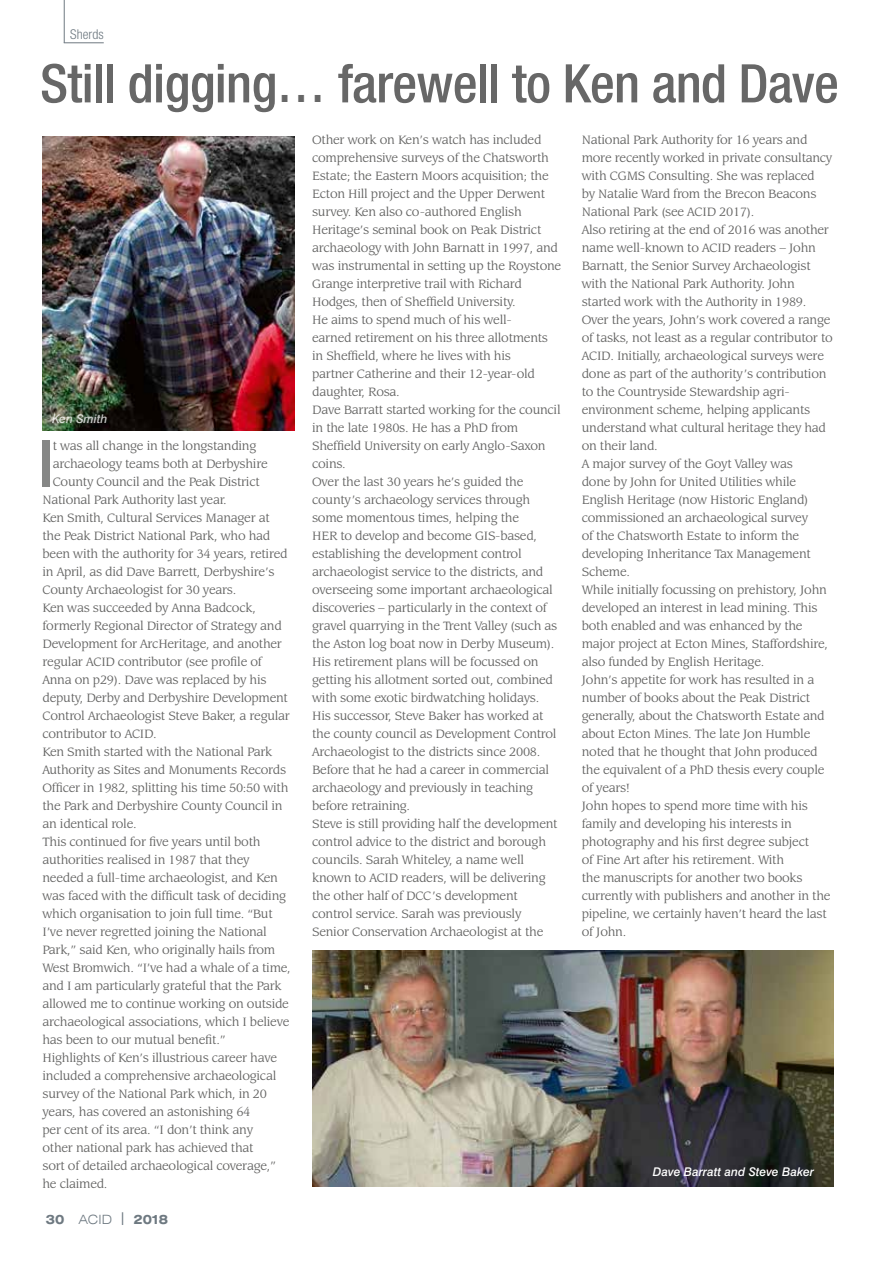
<style>
.page{position:relative;width:893px;height:1263px;background:#fff}
.page>*{position:absolute;margin:0;border:0;box-sizing:border-box;transform-origin:0 0}
.t1{font:500 condensed 64.5px "Helvetica Neue";color:#868786}
.t2{font:500 condensed 53.25px "Helvetica Neue";letter-spacing:-.01em;color:#676767}
.t3{font:300 condensed 13.5px "Helvetica Neue";letter-spacing:.005em;color:#6e7981}
.t4{font:13.35px/18px "Leawood IT Cby BT";letter-spacing:-.02em;color:#626261}
.t5{font:700 expanded 12.75px "Swiss 721 BT";letter-spacing:-.045em;color:#6e7981}
.t6{font:italic 500 12px "Swiss 721 BT";color:#fff}
.s1{font-weight:300}
.s2{font-family:"Lubalin Graph IT Cby BT";font-weight:500;font-stretch:normal}
</style>
<div class="page">
<img style="left:43px;top:136px;width:251px;height:294px">
<hr style="left:64px;top:42px;width:40px;height:1px;background:#6e7981">
<hr style="left:64px;top:0;width:1px;height:43px;background:#6e7981">
<img style="left:312px;top:950px;width:521px;height:236px">
<p class="t3" style="left:70px;top:26px;width:35px">Sherds</p>
<h2 class="t2" style="left:40px;top:52px;width:800px">Still digging… farewell to Ken and Dave</h2>
<p class="t6" style="left:52px;top:412px;width:57px">Ken Smith</p>
<h1 class="t1" style="left:39px;top:425px;width:16px">I</h1>
<p class="t4" style="left:53px;top:437px;width:205px">t was all change in the longstanding</p>
<p class="t4" style="left:53px;top:455px;width:217px">archaeology teams both at Derbyshire</p>
<p class="t4" style="left:53px;top:473px;width:209px">County Council and the Peak District</p>
<p class="t4" style="left:43px;top:491px;width:186px">National Park Authority last year.</p>
<p class="t4" style="left:43px;top:509px;width:229px">Ken Smith, Cultural Services Manager at</p>
<p class="t4" style="left:43px;top:527px;width:229px">the Peak District National Park, who had</p>
<p class="t4" style="left:43px;top:545px;width:247px">been with the authority for 34 years, retired</p>
<p class="t4" style="left:43px;top:563px;width:233px">in April, as did Dave Barrett, Derbyshire’s</p>
<p class="t4" style="left:43px;top:581px;width:195px">County Archaeologist for 30 years.</p>
<p class="t4" style="left:43px;top:599px;width:215px">Ken was succeeded by Anna Badcock,</p>
<p class="t4" style="left:43px;top:617px;width:241px">formerly Regional Director of Strategy and</p>
<p class="t4" style="left:43px;top:635px;width:241px">Development for ArcHeritage, and another</p>
<p class="t4" style="left:43px;top:653px;width:221px">regular ACID contributor (see profile of</p>
<p class="t4" style="left:43px;top:671px;width:225px">Anna on p29). Dave was replaced by his</p>
<p class="t4" style="left:43px;top:689px;width:247px">deputy, Derby and Derbyshire Development</p>
<p class="t4" style="left:43px;top:707px;width:249px">Control Archaeologist Steve Baker, a regular</p>
<p class="t4" style="left:43px;top:725px;width:116px">contributor to ACID.</p>
<p class="t4" style="left:43px;top:743px;width:231px">Ken Smith started with the National Park</p>
<p class="t4" style="left:43px;top:761px;width:245px">Authority as Sites and Monuments Records</p>
<p class="t4" style="left:43px;top:779px;width:247px">Officer in 1982, splitting his time 50:50 with</p>
<p class="t4" style="left:43px;top:797px;width:242px">the Park and Derbyshire County Council in</p>
<p class="t4" style="left:43px;top:815px;width:96px">an identical role.</p>
<p class="t4" style="left:43px;top:833px;width:219px">This continued for five years until both</p>
<p class="t4" style="left:43px;top:851px;width:208px">authorities realised in 1987 that they</p>
<p class="t4" style="left:43px;top:869px;width:237px">needed a full-time archaeologist, and Ken</p>
<p class="t4" style="left:43px;top:887px;width:245px">was faced with the difficult task of deciding</p>
<p class="t4" style="left:43px;top:905px;width:232px">which organisation to join full time. “But</p>
<p class="t4" style="left:43px;top:923px;width:226px">I’ve never regretted joining the National</p>
<p class="t4" style="left:43px;top:941px;width:234px">Park,” said Ken, who originally hails from</p>
<p class="t4" style="left:43px;top:959px;width:250px">West Bromwich. “I’ve had a whale of a time,</p>
<p class="t4" style="left:43px;top:977px;width:241px">and I am particularly grateful that the Park</p>
<p class="t4" style="left:43px;top:995px;width:248px">allowed me to continue working on outside</p>
<p class="t4" style="left:43px;top:1013px;width:248px">archaeological associations, which I believe</p>
<p class="t4" style="left:43px;top:1031px;width:185px">has been to our mutual benefit.”</p>
<p class="t4" style="left:43px;top:1049px;width:236px">Highlights of Ken’s illustrious career have</p>
<p class="t4" style="left:43px;top:1067px;width:235px">included a comprehensive archaeological</p>
<p class="t4" style="left:43px;top:1085px;width:226px">survey of the National Park which, in 20</p>
<p class="t4" style="left:43px;top:1103px;width:209px">years, has covered an astonishing 64</p>
<p class="t4" style="left:43px;top:1121px;width:212px">per cent of its area. “I don’t think any</p>
<p class="t4" style="left:43px;top:1139px;width:213px">other national park has achieved that</p>
<p class="t4" style="left:43px;top:1157px;width:235px">sort of detailed archaeological coverage,”</p>
<p class="t4" style="left:43px;top:1175px;width:67px">he claimed.</p>
<p class="t5" style="left:46px;top:1211px;width:124px">30 <span class="s1">ACID</span> <span class="s2">|</span> 2018</p>
<p class="t4" style="left:312px;top:131px;width:251px">Other work on Ken’s watch has included comprehensive surveys of the Chatsworth Estate; the Eastern Moors acquisition; the Ecton Hill project and the Upper Derwent survey. Ken also co-authored English Heritage’s seminal book on Peak District archaeology with John Barnatt in 1997, and was instrumental in setting up the Roystone Grange interpretive trail with Richard Hodges, then of Sheffield University.<br>He aims to spend much of his well-<br>earned retirement on his three allotments in Sheffield, where he lives with his<br>partner Catherine and their 12-year-old daughter, Rosa.<br>Dave Barratt started working for the council in the late 1980s. He has a PhD from Sheffield University on early Anglo-Saxon coins.<br>Over the last 30 years he’s guided the county’s archaeology services through some momentous times, helping the<br>HER to develop and become GIS-based, establishing the development control archaeologist service to the districts, and overseeing some important archaeological discoveries – particularly in the context of gravel quarrying in the Trent Valley (such as the Aston log boat now in Derby Museum).<br>His retirement plans will be focussed on getting his allotment sorted out, combined with some exotic birdwatching holidays.<br>His successor, Steve Baker has worked at the county council as Development Control Archaeologist to the districts since 2008.<br>Before that he had a career in commercial archaeology and previously in teaching before retraining.<br>Steve is still providing half the development control advice to the district and borough councils. Sarah Whiteley, a name well known to ACID readers, will be delivering the other half of DCC’s development control service. Sarah was previously Senior Conservation Archaeologist at the</p>
<p class="t4" style="left:582px;top:130px;width:253px">National Park Authority for 16 years and more recently worked in private consultancy with CGMS Consulting. She was replaced<br>by Natalie Ward from the Brecon Beacons National Park (see ACID 2017).<br>Also retiring at the end of 2016 was another name well-known to ACID readers – John Barnatt, the Senior Survey Archaeologist with the National Park Authority. John started work with the Authority in 1989.<br>Over the years, John’s work covered a range of tasks, not least as a regular contributor to ACID. Initially, archaeological surveys were done as part of the authority’s contribution to the Countryside Stewardship agri&shy;environment scheme, helping applicants understand what cultural heritage they had on their land.<br>A major survey of the Goyt Valley was<br>done by John for United Utilities while English Heritage (now Historic England) commissioned an archaeological survey<br>of the Chatsworth Estate to inform the developing Inheritance Tax Management Scheme.<br>While initially focussing on prehistory, John developed an interest in lead mining. This both enabled and was enhanced by the major project at Ecton Mines, Staffordshire, also funded by English Heritage.<br>John’s appetite for work has resulted in a number of books about the Peak District generally, about the Chatsworth Estate and about Ecton Mines. The late Jon Humble noted that he thought that John produced the equivalent of a PhD thesis every couple of years!<br>John hopes to spend more time with his family and developing his interests in photography and his first degree subject<br>of Fine Art after his retirement. With<br>the manuscripts for another two books currently with publishers and another in the pipeline, we certainly haven’t heard the last of John.</p>
<p class="t6" style="left:653px;top:1164px;width:163px">Dave Barratt and Steve Baker</p>
</div>
